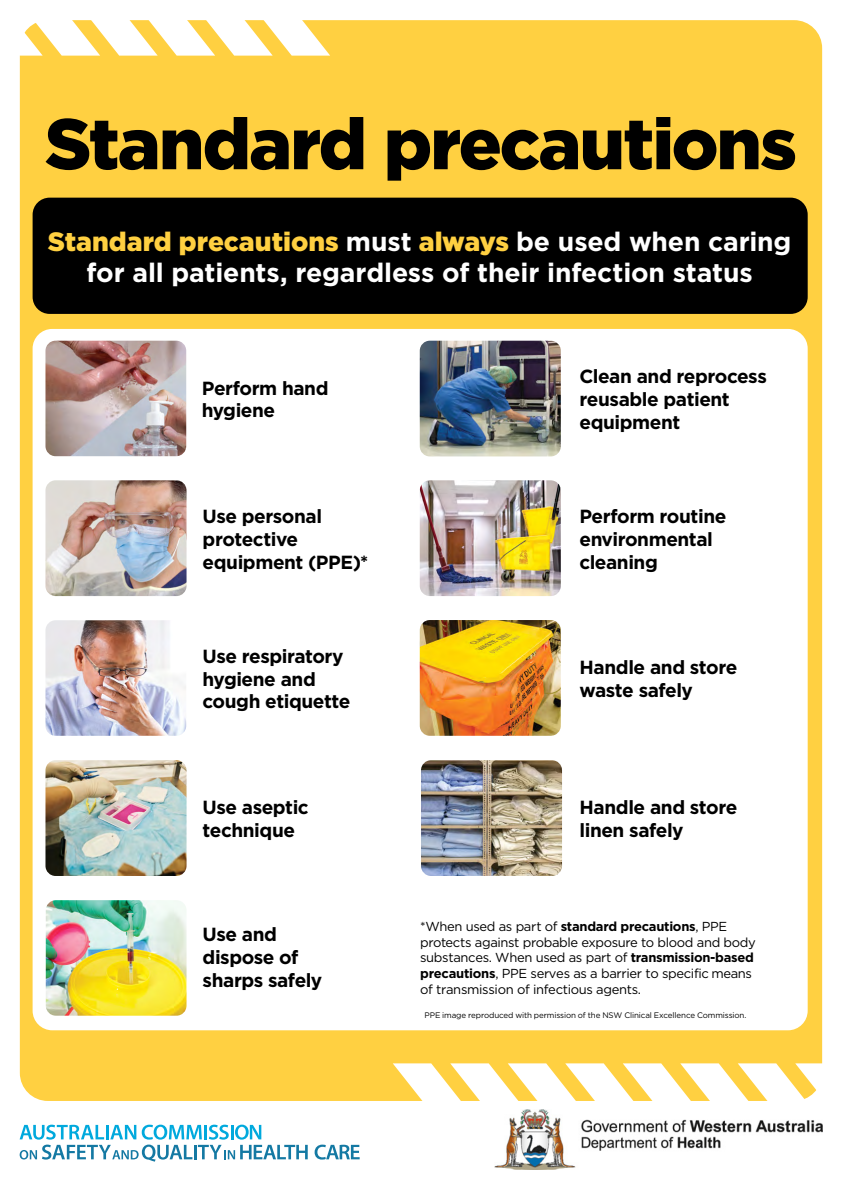
<style>
.page{position:relative;width:842px;height:1191px;background:#fff}
.page>*{position:absolute;margin:0;border:0;box-sizing:border-box;transform-origin:0 0}
.t1{font:900 71.5px "Gotham";letter-spacing:-.025em;color:#000}
.Warning_Style_2{font:700 26.5px/31px "Gotham";letter-spacing:-.005em;color:#fff;text-align:center}
.Body{font:700 19px/22.8px "Gotham";letter-spacing:-.025em;color:#000}
.Disclaimer{font:13px/15.8px "Gotham";letter-spacing:-.025em;color:#000}
.Disclaimer-2{font:8px "Gotham";letter-spacing:-.015em;color:#000}
.s1{font-weight:900;color:#ffd041}
.s2{font-weight:700}
</style>
<div class="page">
<div style="left:20px;top:20px;width:802px;height:1081px;background:#ffd041;border-radius:28px"></div>
<svg style="left:19px;top:20px;width:311px;height:36px"></svg>
<svg style="left:393px;top:1063px;width:430px;height:38px"></svg>
<div style="left:33px;top:329px;width:775px;height:701px;background:#fff;border-radius:20px"></div>
<img style="left:45px;top:760px;width:142px;height:116px">
<img style="left:45px;top:341px;width:141px;height:115px">
<img style="left:45px;top:620px;width:141px;height:116px">
<img style="left:46px;top:900px;width:141px;height:115px">
<img style="left:45px;top:480px;width:142px;height:116px">
<img style="left:420px;top:480px;width:141px;height:116px">
<img style="left:420px;top:341px;width:141px;height:115px">
<img style="left:420px;top:620px;width:141px;height:116px">
<img style="left:421px;top:760px;width:141px;height:116px">
<div style="left:33px;top:198px;width:775px;height:116px;background:#000;border-radius:17px"></div>
<svg style="left:20px;top:1124px;width:288px;height:37px"></svg>
<svg style="left:315px;top:1144px;width:45px;height:15px"></svg>
<img style="left:495px;top:1109px;width:327px;height:60px">
<h1 class="t1" style="left:45px;top:95px;width:754px">Standard precautions</h1>
<p class="Warning_Style_2" style="left:48px;top:226px;width:745px"><span class="s1">Standard precautions</span> must <span class="s1">always</span> be used when caring for all patients, regardless of their infection status</p>
<p class="Body" style="left:202px;top:376px;width:128px">Perform hand hygiene</p>
<p class="Body" style="left:203px;top:505px;width:167px">Use personal protective equipment (PPE)*</p>
<p class="Body" style="left:203px;top:644px;width:149px">Use respiratory hygiene and cough etiquette</p>
<p class="Body" style="left:203px;top:796px;width:108px">Use aseptic technique</p>
<p class="Body" style="left:203px;top:922px;width:121px">Use and dispose of sharps safely</p>
<p class="Body" style="left:579px;top:365px;width:189px">Clean and reprocess reusable patient equipment</p>
<p class="Body" style="left:579px;top:505px;width:148px">Perform routine environmental cleaning</p>
<p class="Body" style="left:579px;top:656px;width:159px">Handle and store waste safely</p>
<p class="Body" style="left:579px;top:796px;width:159px">Handle and store linen safely</p>
<p class="Disclaimer" style="left:420px;top:918px;width:337px">*When used as part of <span class="s2">standard precautions</span>, PPE protects against probable exposure to blood and body substances. When used as part of <span class="s2">transmission-based precautions</span>, PPE serves as a barrier to specific means of transmission of infectious agents.</p>
<p class="Disclaimer-2" style="left:424px;top:1009px;width:323px">PPE image reproduced with permission of the NSW Clinical Excellence Commission.</p>
</div>
